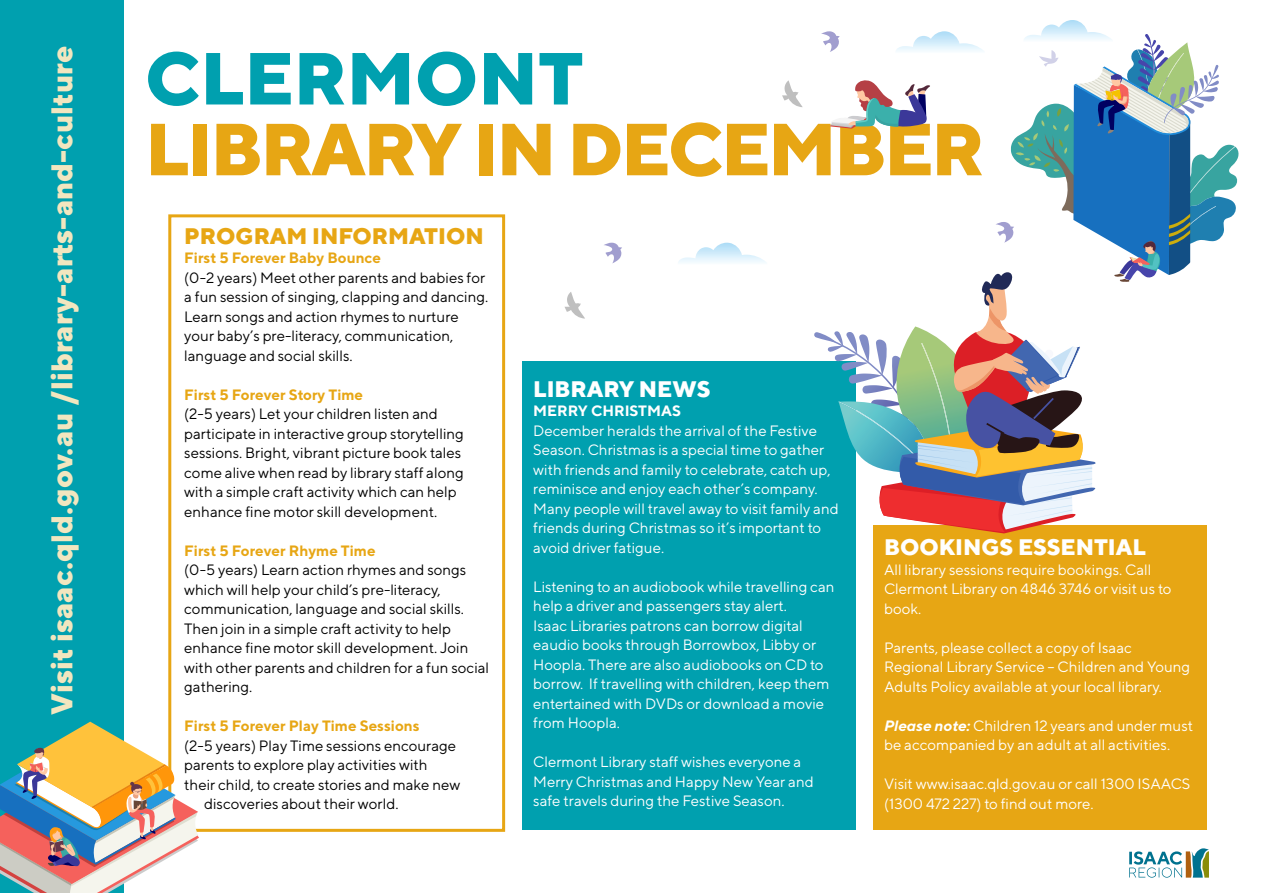
<style>
.page{position:relative;width:1263px;height:893px;background:#fff}
.page>*{position:absolute;margin:0;border:0;box-sizing:border-box;transform-origin:0 0}
.t1{font:800 73.5px "TT Norms";letter-spacing:-.03em;color:#e7a614}
.t2{font:800 73.5px "TT Norms";color:#00a0af}
.t3{font:800 30px "TT Norms";color:#f2e6bf}
.t4{font:800 22.5px "TT Norms";color:#fff}
.t5{font:800 22.5px "TT Norms";color:#e7a614}
.t6{font:15px/19.5px "TT Norms";color:#fff}
.t7{font:15px/19.5px "TT Norms";color:#000}
.t8{font:700 15px "TT Norms";color:#e7a614}
.t9{font:700 15px "TT Norms";color:#fff}
.s1{font-weight:700;font-style:italic}
</style>
<div class="page">
<div style="left:0;top:0;width:123px;height:893px;background:#00a0af"></div>
<svg style="left:1129px;top:848px;width:80px;height:30px"></svg>
<svg style="left:782px;top:80px;width:21px;height:27px"></svg>
<svg style="left:678px;top:243px;width:88px;height:20px"></svg>
<svg style="left:604px;top:243px;width:18px;height:20px"></svg>
<svg style="left:565px;top:292px;width:20px;height:27px"></svg>
<div style="left:168px;top:214px;width:337px;height:618px;border:3px solid #e7a614"></div>
<div style="left:873px;top:525px;width:334px;height:305px;background:#e7a614"></div>
<div style="left:522px;top:361px;width:334px;height:469px;background:#00a0af"></div>
<svg style="left:0;top:722px;width:199px;height:171px"></svg>
<svg style="left:814px;top:20px;width:425px;height:513px"></svg>
<h2 class="t3" style="left:43px;top:715px;width:671px;rotate:-90deg">Visit isaac.qld.gov.au /library-arts-and-culture</h2>
<h1 class="t2" style="left:145px;top:31px;width:440px">CLERMONT</h1>
<h1 class="t1" style="left:145px;top:102px;width:840px">LIBRARY IN DECEMBER</h1>
<h3 class="t5" style="left:184px;top:221px;width:301px">PROGRAM INFORMATION</h3>
<p class="t8" style="left:184px;top:249px;width:198px">First 5 Forever Baby Bounce</p>
<p class="t7" style="left:184px;top:267px;width:305px">(0-2 years) Meet other parents and babies for a fun session of singing, clapping and dancing.<br>Learn songs and action rhymes to nurture your baby’s pre-literacy, communication, language and social skills.</p>
<p class="t8" style="left:184px;top:385px;width:180px">First 5 Forever Story Time</p>
<p class="t7" style="left:184px;top:404px;width:281px">(2-5 years) Let your children listen and participate in interactive group storytelling sessions. Bright, vibrant picture book tales come alive when read by library staff along with a simple craft activity which can help enhance fine motor skill development.</p>
<p class="t8" style="left:184px;top:541px;width:193px">First 5 Forever Rhyme Time</p>
<p class="t7" style="left:184px;top:560px;width:306px">(0-5 years) Learn action rhymes and songs which will help your child’s pre-literacy, communication, language and social skills.<br>Then join in a simple craft activity to help enhance fine motor skill development. Join with other parents and children for a fun social gathering.</p>
<p class="t8" style="left:184px;top:717px;width:237px">First 5 Forever Play Time Sessions</p>
<p class="t7" style="left:184px;top:735px;width:274px">(2-5 years) Play Time sessions encourage</p>
<p class="t7" style="left:184px;top:755px;width:245px">parents to explore play activities with</p>
<p class="t7" style="left:184px;top:774px;width:278px">their child, to create stories and make new</p>
<p class="t7" style="left:204px;top:794px;width:196px">discoveries about their world.</p>
<h3 class="t4" style="left:533px;top:374px;width:179px">LIBRARY NEWS</h3>
<p class="t9" style="left:533px;top:402px;width:149px">MERRY CHRISTMAS</p>
<p class="t6" style="left:533px;top:420px;width:307px">December heralds the arrival of the Festive Season. Christmas is a special time to gather with friends and family to celebrate, catch up, reminisce and enjoy each other’s company.<br>Many people will travel away to visit family and friends during Christmas so it’s important to avoid driver fatigue.</p>
<p class="t6" style="left:533px;top:576px;width:303px">Listening to an audiobook while travelling can help a driver and passengers stay alert.<br>Isaac Libraries patrons can borrow digital eaudio books through Borrowbox, Libby or Hoopla. There are also audiobooks on CD to borrow. If travelling with children, keep them entertained with DVDs or download a movie from Hoopla.</p>
<p class="t6" style="left:533px;top:752px;width:282px">Clermont Library staff wishes everyone a<br>Merry Christmas and Happy New Year and safe travels during the Festive Season.</p>
<h3 class="t4" style="left:884px;top:533px;width:263px">BOOKINGS ESSENTIAL</h3>
<p class="t6" style="left:884px;top:559px;width:289px">All library sessions require bookings. Call<br>Clermont Library on 4846 3746 or visit us to book.</p>
<p class="t6" style="left:884px;top:637px;width:308px">Parents, please collect a copy of Isaac<br>Regional Library Service – Children and Young<br>Adults Policy available at your local library.</p>
<p class="t6" style="left:884px;top:715px;width:311px"><span class="s1">Please note:</span> Children 12 years and under must be accompanied by an adult at all activities.</p>
<p class="t6" style="left:884px;top:774px;width:308px">Visit www.isaac.qld.gov.au or call 1300 ISAACS (1300 472 227) to find out more.</p>
</div>
